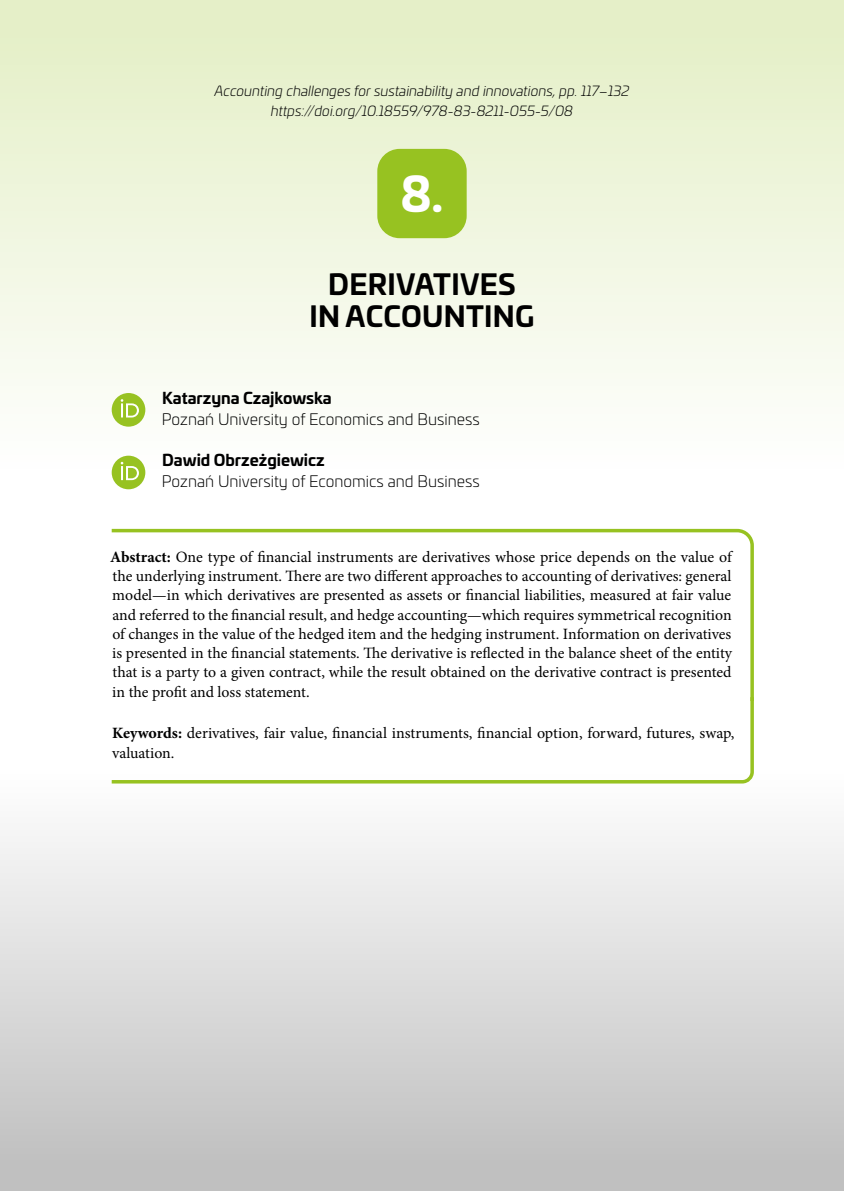
<style>
.page{position:relative;width:844px;height:1191px;background:#fff}
.page>*{position:absolute;margin:0;border:0;box-sizing:border-box;transform-origin:0 0}
.t1{font:700 47.25px "Univia Pro";color:#fff}
.t2{font:700 28px/31.5px "Univia Pro";letter-spacing:.01em;color:#000;text-align:center}
.t3{font:15.75px/19.2px "Minion Pro";color:#000;text-align:justify}
.t4{font:300 15.75px "Univia Pro";color:#000}
.t5{font:700 15.75px "Univia Pro";color:#000}
.t6{font:italic 300 14px/19.2px "Univia Pro";color:#000;text-align:center}
.s1{font-weight:700}
</style>
<div class="page">
<div style="left:0;top:769px;width:843px;height:422px;background:linear-gradient(to bottom,#fff,#bcbcbc)"></div>
<div style="left:0;top:0;width:843px;height:473px;background:linear-gradient(to bottom,#e3eec4,#fefefe)"></div>
<svg style="left:111px;top:528px;width:643px;height:165px"></svg>
<svg style="left:108px;top:693px;width:647px;height:92px"></svg>
<div style="left:377px;top:149px;width:89px;height:89px;background:#97c221;border-radius:22px"></div>
<div style="left:112px;top:393px;width:33px;height:33px;background:#97c221;border-radius:50%"></div>
<svg style="left:121px;top:399px;width:18px;height:18px"></svg>
<div style="left:112px;top:456px;width:33px;height:33px;background:#97c221;border-radius:50%"></div>
<svg style="left:121px;top:462px;width:18px;height:18px"></svg>
<p class="t6" style="left:214px;top:81px;width:416px">Accounting challenges for sustainability and innovations, pp. 117–132 https://doi.org/10.18559/978-83-8211-055-5/08</p>
<h1 class="t1" style="left:400px;top:157px;width:44px">8.</h1>
<h2 class="t2" style="left:309px;top:267px;width:226px">DERIVATIVES<br>IN ACCOUNTING</h2>
<p class="t5" style="left:162px;top:385px;width:171px">Katarzyna Czajkowska</p>
<p class="t4" style="left:162px;top:408px;width:319px">Poznań University of Economics and Business</p>
<p class="t5" style="left:162px;top:447px;width:164px">Dawid Obrzeżgiewicz</p>
<p class="t4" style="left:162px;top:470px;width:319px">Poznań University of Economics and Business</p>
<p class="t3" style="left:110px;top:547px;width:623px"><span class="s1">Abstract:</span> One type of financial instruments are derivatives whose price depends on the value of the underlying instrument. There are two different approaches to accounting of derivatives: general model—in which derivatives are presented as assets or financial liabilities, measured at fair value and referred to the financial result, and hedge accounting—which requires symmetrical recognition of changes in the value of the hedged item and the hedging instrument. Information on derivatives is presented in the financial statements. The derivative is reflected in the balance sheet of the entity that is a party to a given contract, while the result obtained on the derivative contract is presented in the profit and loss statement.</p>
<p class="t3" style="left:112px;top:724px;width:624px"><span class="s1">Keywords:</span> derivatives, fair value, financial instruments, financial option, forward, futures, swap, valuation.</p>
</div>
